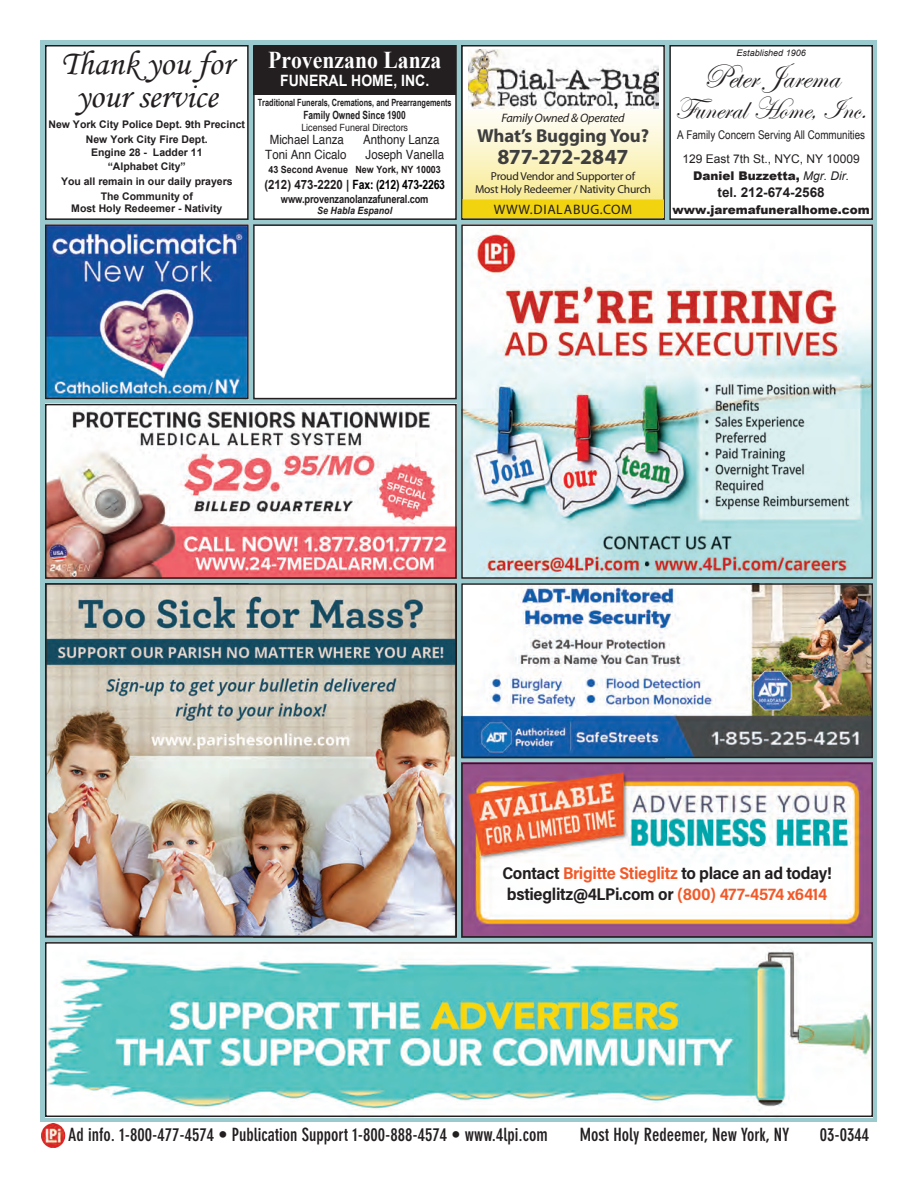
<style>
.page{position:relative;width:918px;height:1188px;background:#fff}
.page>*{position:absolute;margin:0;border:0;box-sizing:border-box;transform-origin:0 0}
.t1{font:34.5px/33.3px "Monotype Corsiva";color:#231f20;text-align:center}
.t2{font:34.5px "Edwardian Script ITC";color:#231f20;scale:.94 1}
.t3{font:31.5px "Edwardian Script ITC";color:#231f20;scale:.94 1}
.t4{font:700 24.15px "Times New Roman";color:#fff;scale:.9 1}
.t5{font:700 21.6px "Myriad Pro";letter-spacing:-.005em;color:#3e3e3f}
.t6{font:700 18.75px "Myriad Pro";letter-spacing:-.005em;color:#3e3e3f}
.t7{font:700 condensed 18px "DIN Neuzeit Grotesk Std";color:#231f20}
.t8{font:700 16.95px/20.4px "Acumin Pro Semi Cond";letter-spacing:-.02em;color:#231f20}
.t9{font:700 15.6px "Arial";color:#fff;scale:.9 1}
.t10{font:13.65px "Myriad Pro";letter-spacing:.04em;color:#231f20}
.t11{font:700 13.5px "Arial";color:#231f20}
.t12{font:12.75px "Helvetica";color:#231f20;scale:.9 1}
.t13{font:700 12.75px "Arial Narrow";letter-spacing:-.015em;color:#000}
.t14{font:italic 12.3px "Myriad Pro";letter-spacing:-.02em;color:#231f20}
.t15{font:12px/17.1px "Arial";color:#231f20;text-align:center}
.t16{font:12px "Arial Narrow";color:#231f20}
.t17{font:900 12px "Arial";color:#231f20}
.t18{font:11.55px/13.4px "Myriad Pro";letter-spacing:-.02em;color:#231f20;text-align:center}
.t19{font:700 11.4px "Arial Narrow";letter-spacing:-.015em;color:#231f20}
.t20{font:700 11.4px "Arial Narrow";letter-spacing:-.015em;color:#231f20;scale:.9 1}
.t21{font:700 10.5px/15px "Arial";color:#231f20;text-align:center}
.t22{font:700 9.9px "Arial Narrow";color:#231f20;scale:.9 1}
.t23{font:700 9.9px "Arial";color:#231f20;scale:.9 1}
.t24{font:9.9px "Helvetica";color:#231f20;scale:.9 1}
.t25{font:italic 700 9.9px "Arial";color:#231f20;scale:.9 1}
.t26{font:italic 9px "Arial";color:#231f20}
.s1{font-family:"Arial";color:#231f20}
.s2{font-weight:900}
.s3{font-style:italic}
.s4{color:#f15929}
</style>
<div class="page">
<div style="left:40px;top:40px;width:838px;height:1082px;background:#9acace"></div>
<div style="left:254px;top:225px;width:202px;height:174px;background:#fff"></div>
<div style="left:253px;top:224px;width:204px;height:175px;border:2px solid #231f20"></div>
<img style="left:48px;top:227px;width:198px;height:169px">
<div style="left:45px;top:224px;width:204px;height:175px;border:2px solid #231f20"></div>
<img style="left:48px;top:407px;width:406px;height:169px">
<div style="left:45px;top:404px;width:412px;height:175px;border:2px solid #231f20"></div>
<img style="left:464px;top:586px;width:406px;height:169px">
<div style="left:461px;top:583px;width:412px;height:175px;border:2px solid #231f20"></div>
<img style="left:464px;top:766px;width:406px;height:169px">
<div style="left:461px;top:763px;width:412px;height:175px;border:2px solid #231f20"></div>
<img style="left:48px;top:945px;width:822px;height:169px">
<div style="left:45px;top:942px;width:828px;height:175px;border:2px solid #231f20"></div>
<img style="left:41px;top:1124px;width:25px;height:24px">
<div style="left:254px;top:46px;width:202px;height:173px;background:#fff"></div>
<div style="left:253px;top:45px;width:204px;height:175px;border:2px solid #231f20"></div>
<div style="left:254px;top:46px;width:202px;height:49px;background:#231f20"></div>
<div style="left:462px;top:46px;width:202px;height:173px;background:#fff"></div>
<svg style="left:464px;top:111px;width:198px;height:89px;background:#fbf4c5"></svg>
<div style="left:461px;top:45px;width:204px;height:175px;border:2px solid #231f20"></div>
<div style="left:463px;top:200px;width:200px;height:18px;background:#f1d30f"></div>
<img style="left:469px;top:49px;width:190px;height:59px">
<div style="left:670px;top:46px;width:202px;height:173px;background:#fff"></div>
<div style="left:669px;top:45px;width:204px;height:175px;border:2px solid #231f20"></div>
<div style="left:46px;top:46px;width:202px;height:173px;background:#fff"></div>
<div style="left:45px;top:45px;width:204px;height:175px;border:2px solid #231f20"></div>
<img style="left:48px;top:586px;width:406px;height:349px">
<div style="left:45px;top:583px;width:412px;height:355px;border:2px solid #231f20"></div>
<img style="left:464px;top:227px;width:406px;height:349px">
<div style="left:461px;top:224px;width:412px;height:355px;border:2px solid #231f20"></div>
<h1 class="t1" style="left:61px;top:46px;width:173px">Thank you for your service</h1>
<p class="t21" style="left:48px;top:117px;width:198px">New York City Police Dept. 9th Precinct<br>New York City Fire Dept.</p>
<p class="t21" style="left:91px;top:146px;width:113px;line-height:13.5px">Engine 28 - Ladder 11 “Alphabet City”</p>
<p class="t21" style="left:61px;top:174px;width:173px">You all remain in our daily prayers<br>The Community of</p>
<p class="t21" style="left:71px;top:201px;width:153px">Most Holy Redeemer - Nativity</p>
<h3 class="t4" style="left:268px;top:43px;width:194px">Provenzano Lanza</h3>
<h3 class="t9" style="left:280px;top:71px;width:167px">FUNERAL HOME, INC.</h3>
<p class="t22" style="left:258px;top:95px;width:217px">Traditional Funerals, Cremations, and Prearrangements</p>
<p class="t20" style="left:304px;top:106px;width:115px">Family Owned Since 1900</p>
<p class="t24" style="left:301px;top:120px;width:120px">Licensed Funeral Directors</p>
<p class="t12" style="left:270px;top:130px;width:84px">Michael Lanza</p>
<p class="t12" style="left:363px;top:130px;width:87px">Anthony Lanza</p>
<p class="t12" style="left:265px;top:145px;width:92px">Toni Ann Cicalo</p>
<p class="t12" style="left:366px;top:145px;width:89px">Joseph Vanella</p>
<p class="t23" style="left:269px;top:163px;width:193px">43 Second Avenue New York, NY 10003</p>
<p class="t13" style="left:264px;top:175px;width:182px"><span class="s1">(212) 473-2220 |</span> Fax: (212) 473-2263</p>
<p class="t19" style="left:281px;top:190px;width:149px">www.provenzanolanzafuneral.com</p>
<p class="t25" style="left:317px;top:205px;width:85px">Se Habla Espanol</p>
<p class="t14" style="left:501px;top:110px;width:125px">Family Owned &amp; Operated</p>
<h3 class="t6" style="left:477px;top:126px;width:174px">What’s Bugging You?</h3>
<h3 class="t5" style="left:497px;top:145px;width:133px">877-272-2847</h3>
<p class="t18" style="left:475px;top:169px;width:178px">Proud Vendor and Supporter of<br>Most Holy Redeemer / Nativity Church</p>
<h3 class="t10" style="left:494px;top:201px;width:140px">WWW.DIALABUG.COM</h3>
<p class="t26" style="left:737px;top:47px;width:71px">Established 1906</p>
<h1 class="t2" style="left:703px;top:58px;width:146px">Peter Jarema</h1>
<h2 class="t3" style="left:676px;top:91px;width:205px">Funeral Home, Inc.</h2>
<p class="t16" style="left:677px;top:126px;width:190px">A Family Concern Serving All Communities</p>
<p class="t15" style="left:682px;top:150px;width:179px">129 East 7th St., NYC, NY 10009<br><span class="s2">Daniel Buzzetta,</span> <span class="s3">Mgr. Dir.</span></p>
<p class="t11" style="left:718px;top:183px;width:109px">tel. 212-674-2568</p>
<p class="t17" style="left:673px;top:201px;width:199px">www.jaremafuneralhome.com</p>
<h3 class="t8" style="left:502px;top:862px;width:331px">Contact <span class="s4">Brigitte Stieglitz</span> to place an ad today! bstieglitz@4LPi.com or <span class="s4">(800) 477-4574 x6414</span></h3>
<h3 class="t7" style="left:68px;top:1125px;width:481px">Ad info. 1-800-477-4574 • Publication Support 1-800-888-4574 • www.4lpi.com</h3>
<h3 class="t7" style="left:580px;top:1125px;width:211px">Most Holy Redeemer, New York, NY</h3>
<h3 class="t7" style="left:820px;top:1125px;width:51px">03-0344</h3>
</div>
